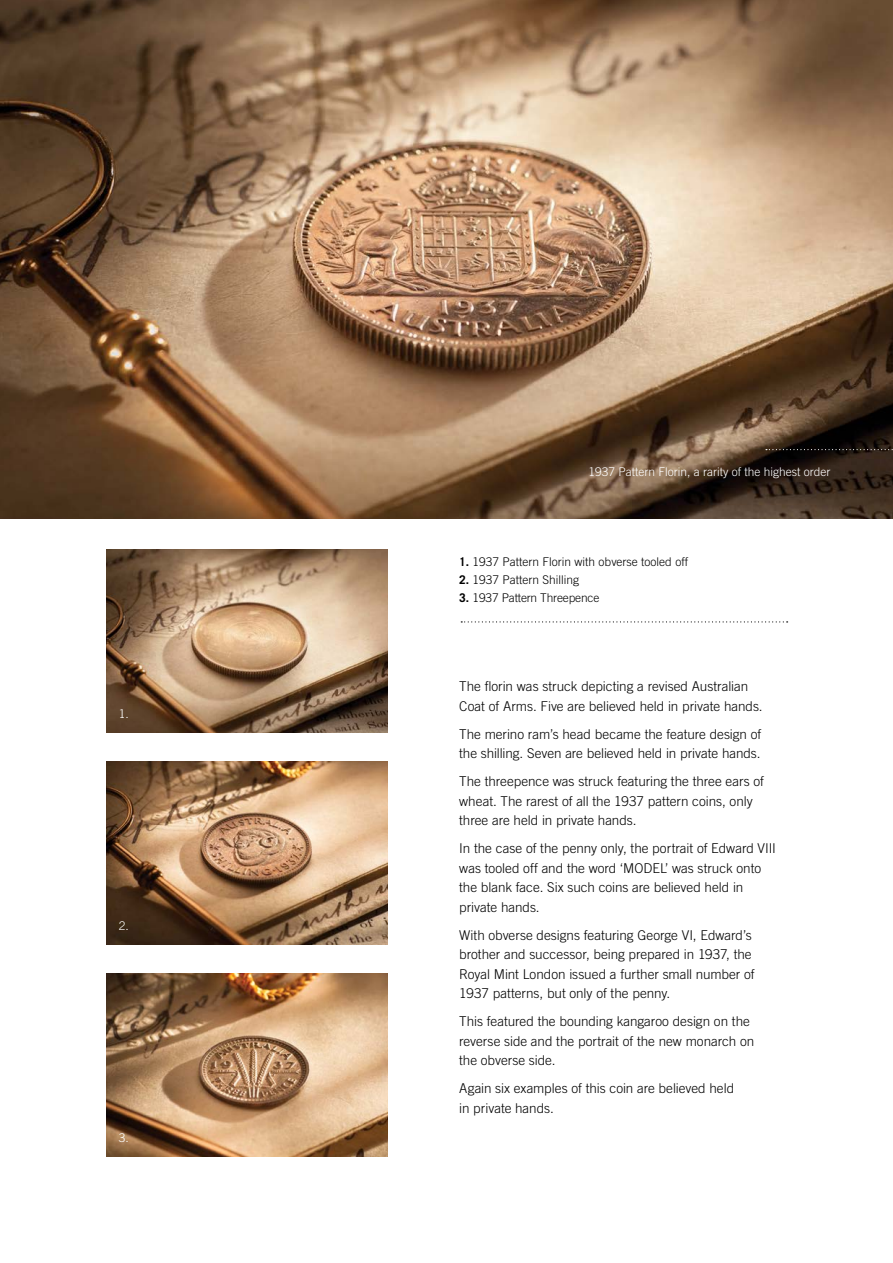
<style>
.page{position:relative;width:893px;height:1263px;background:#fff}
.page>*{position:absolute;margin:0;border:0;box-sizing:border-box;transform-origin:0 0}
.t1{font:300 13.5px/19.5px "Trade Gothic";letter-spacing:-.005em;color:#000}
.t2{font:300 12px "Trade Gothic";color:#000}
.t3{font:300 12px "Trade Gothic";color:#fff}
.s1{font-weight:700}
</style>
<div class="page">
<img style="left:0;top:0;width:893px;height:519px">
<img style="left:106px;top:549px;width:282px;height:183px">
<img style="left:106px;top:762px;width:282px;height:182px">
<img style="left:106px;top:974px;width:282px;height:183px">
<svg style="left:461px;top:621px;width:327px;height:1px"></svg>
<svg style="left:766px;top:449px;width:127px;height:1px"></svg>
<p class="t3" style="left:119px;top:706px;width:12px">1.</p>
<p class="t3" style="left:119px;top:918px;width:12px">2.</p>
<p class="t3" style="left:119px;top:1130px;width:12px">3.</p>
<p class="t3" style="left:589px;top:465px;width:244px">1937 Pattern Florin, a rarity of the highest order</p>
<p class="t2" style="left:459px;top:555px;width:230px"><span class="s1">1.</span> 1937 Pattern Florin with obverse tooled off</p>
<p class="t2" style="left:459px;top:573px;width:122px"><span class="s1">2.</span> 1937 Pattern Shilling</p>
<p class="t2" style="left:459px;top:591px;width:142px"><span class="s1">3.</span> 1937 Pattern Threepence</p>
<p class="t1" style="left:459px;top:676px;width:305px">The florin was struck depicting a revised Australian<br>Coat of Arms. Five are believed held in private hands.</p>
<p class="t1" style="left:459px;top:724px;width:304px">The merino ram’s head became the feature design of the shilling. Seven are believed held in private hands.</p>
<p class="t1" style="left:459px;top:771px;width:306px">The threepence was struck featuring the three ears of wheat. The rarest of all the 1937 pattern coins, only three are held in private hands.</p>
<p class="t1" style="left:459px;top:838px;width:318px">In the case of the penny only, the portrait of Edward VIII was tooled off and the word ‘MODEL’ was struck onto the blank face. Six such coins are believed held in private hands.</p>
<p class="t1" style="left:459px;top:925px;width:297px">With obverse designs featuring George VI, Edward’s brother and successor, being prepared in 1937, the Royal Mint London issued a further small number of 1937 patterns, but only of the penny.</p>
<p class="t1" style="left:459px;top:1011px;width:296px">This featured the bounding kangaroo design on the reverse side and the portrait of the new monarch on the obverse side.</p>
<p class="t1" style="left:459px;top:1078px;width:276px">Again six examples of this coin are believed held in private hands.</p>
</div>
